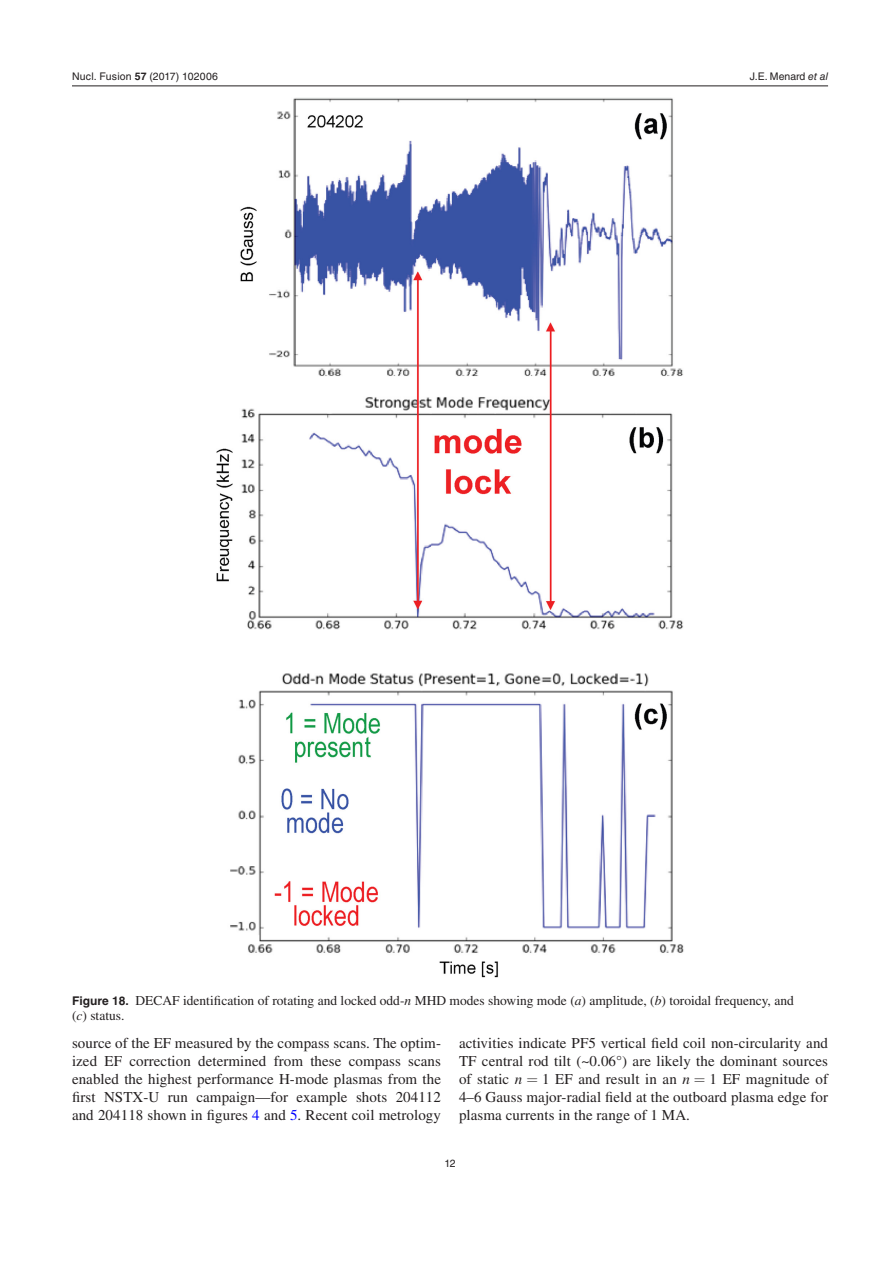
<style>
.page{position:relative;width:893px;height:1263px;background:#fff}
.page>*{position:absolute;margin:0;border:0;box-sizing:border-box;transform-origin:0 0}
.t1{font:15px/18px "Times LT Std";letter-spacing:.005em;color:#231f20;text-align:justify}
.t2{font:13.5px/15px "Times LT Std";color:#231f20}
.t3{font:10.5px "Helvetica LT Std";letter-spacing:.015em;color:#231f20}
.s1{font-family:"Helvetica";font-weight:700}
.s2{font-family:"Helvetica"}
.s3{font-style:italic}
.s4{font-family:"Helvetica LT Std";font-weight:700;font-size:12px}
.s5{font-family:"STIX General"}
.s6{color:#00f}
</style>
<div class="page">
<hr style="left:72px;top:86px;width:756px;height:1px;background:#231f20">
<img style="left:216px;top:98px;width:468px;height:880px">
<p class="t3" style="left:72px;top:70px;width:148px">Nucl. Fusion <span class="s1">57</span> (<span class="s2">2017</span>) 102006</p>
<p class="t3" style="left:750px;top:70px;width:80px">J.E. Menard <span class="s3">et al</span></p>
<p class="t2" style="left:72px;top:993px;width:723px"><span class="s4">Figure 18.</span> DECAF identification of rotating and locked odd-<span class="s3">n</span> MHD modes showing mode (<span class="s3">a</span>) amplitude, (<span class="s3">b</span>) toroidal frequency, and (<span class="s3">c</span>) status.</p>
<p class="t1" style="left:72px;top:1034px;width:371px">source of the EF measured by the compass scans. The optim&shy;ized EF correction determined from these compass scans enabled the highest performance H-mode plasmas from the first NSTX-U run campaign<span class="s5">—</span>for example shots 204112 and 204118 shown in figures <span class="s6">4</span> and <span class="s6">5</span>. Recent coil metrology</p>
<p class="t1" style="left:459px;top:1034px;width:371px">activities indicate PF5 vertical field coil non-circularity and TF central rod tilt (~0.06<span class="s5">°</span>) are likely the dominant sources of static <span class="s3">n</span></p>
<p class="t1" style="left:459px;top:1070px;width:371px;text-indent:251px">1 EF magnitude of 4<span class="s5">–</span>6 Gauss major-radial field at the outboard plasma edge for plasma currents in the range of 1 MA.</p>
<p class="t1" style="left:542px;top:1070px;width:149px">1 EF and result in an <span class="s3">n</span></p>
<p class="t3" style="left:444px;top:1157px;width:13px">12</p>
</div>
